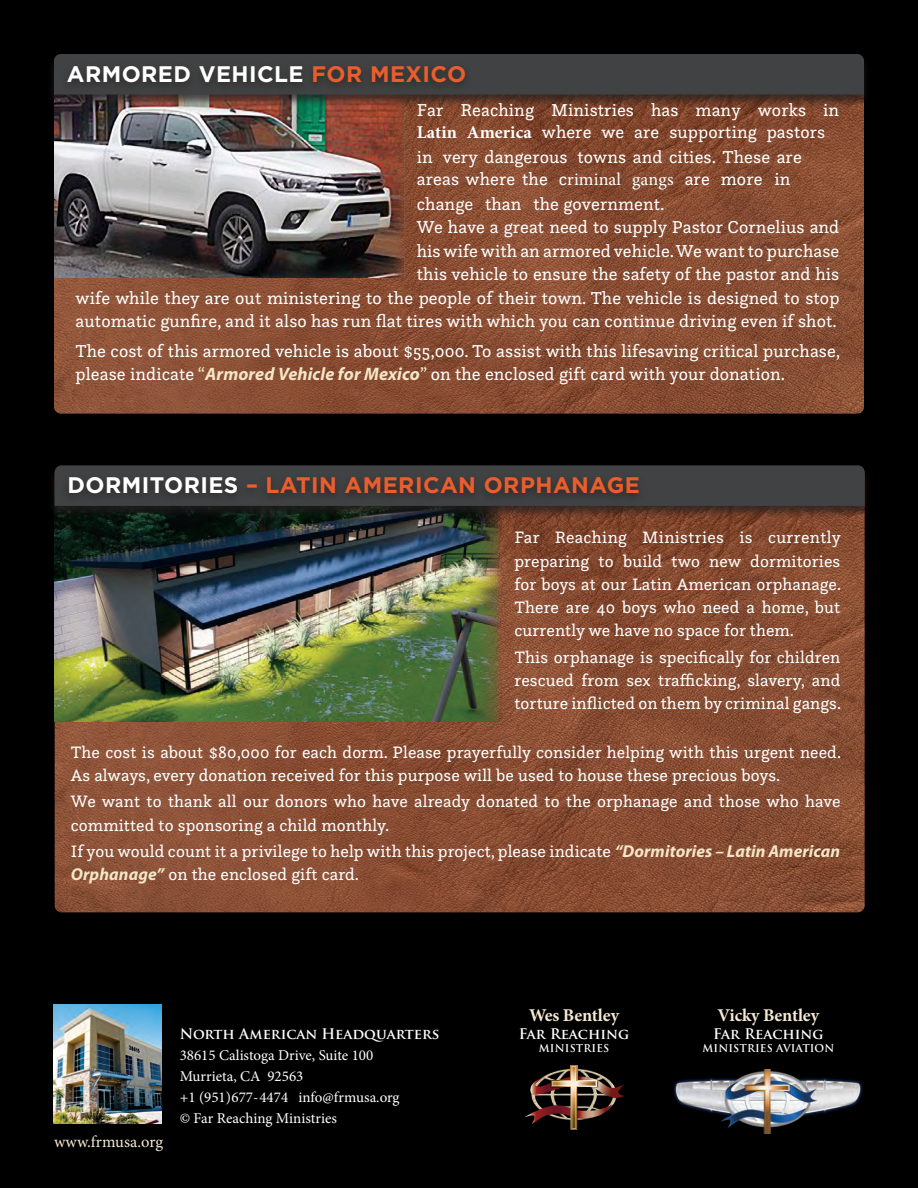
<style>
.page{position:relative;width:918px;height:1188px;background:#000}
.page>*{position:absolute;margin:0;border:0;box-sizing:border-box;transform-origin:0 0}
.t1{font:700 22.5px "Gotham";letter-spacing:.02em;color:#ea5d2d}
.t2{font:700 22.5px "Gotham";letter-spacing:.02em;color:#fff}
.t3{font:18px/22.2px "Questa Slab";letter-spacing:.005em;color:#fff}
.t4{font:700 18px "Minion Pro";letter-spacing:-.01em;color:#f5ebd4}
.t5{font:17.25px/23.2px "Questa Slab";letter-spacing:.005em;color:#fff}
.t6{font:16.5px "Minion Pro";letter-spacing:.005em;color:#f5ebd4}
.t7{font:15px/21px "Minion Pro";color:#fff}
.t8{font:700 14.25px "Trajan Pro";color:#fff}
.t9{font:700 10.5px "Trajan Pro";letter-spacing:.01em;color:#fff}
.s1{color:#ea5d2d}
.s2{font-family:"Minion Pro";font-weight:700}
.s3{font-family:"Minion Pro"}
.s4{color:#f4e7c7}
.s5{font-family:"Myriad Pro";font-weight:700;font-style:italic;color:#f4e7c7}
.s6{color:#fff}
</style>
<div class="page">
<img style="left:54px;top:108px;width:810px;height:306px">
<img style="left:54px;top:108px;width:350px;height:169px">
<div style="left:47px;top:53px;width:825px;height:55px;background:#231f20;opacity:.75"></div>
<div style="left:54px;top:54px;width:810px;height:41px;background:#414243"></div>
<div style="left:60px;top:61px;width:413px;height:33px;background:#3c3c3d"></div>
<img style="left:55px;top:519px;width:810px;height:393px">
<img style="left:55px;top:519px;width:450px;height:203px">
<div style="left:47px;top:464px;width:825px;height:55px;background:#231f20;opacity:.75"></div>
<div style="left:55px;top:465px;width:810px;height:41px;background:#414243"></div>
<div style="left:61px;top:473px;width:586px;height:32px;background:#3c3c3d"></div>
<img style="left:54px;top:1004px;width:108px;height:119px">
<img style="left:524px;top:1065px;width:101px;height:65px">
<img style="left:673px;top:1070px;width:190px;height:63px">
<h1 class="t2" style="left:67px;top:61px;width:401px">ARMORED VEHICLE <span class="s1">FOR MEXICO</span></h1>
<p class="t3" style="left:417px;top:98px;width:424px">Far Reaching Ministries has many works in<br><span class="s2">Latin America</span> where we are supporting pastors</p>
<p class="t3" style="left:417px;top:145px;width:386px">in very dangerous towns and cities. These are areas where the c<span class="s3">riminal gangs</span> are more in</p>
<p class="t3" style="left:417px;top:192px;width:249px">change than the government.</p>
<p class="t3" style="left:417px;top:216px;width:424px">We have a great need to supply Pastor Cornelius and</p>
<p class="t3" style="left:417px;top:239px;width:424px">hiswifewith an armored vehicle.We want to purchase</p>
<p class="t3" style="left:417px;top:263px;width:424px">this vehicle to ensure the safety of the pastor and his</p>
<p class="t3" style="left:76px;top:286px;width:765px">wife while they are out ministering to the people of their town. The vehicle is designed to stop</p>
<p class="t3" style="left:76px;top:309px;width:763px">automatic gunfire, and it also has run flat tires with which you can continue driving even if shot.</p>
<p class="t3" style="left:76px;top:339px;width:766px;line-height:23.2px">The cost of this armored vehicle is about $55,000. To assist with this lifesaving critical purchase, please indicate <span class="s4">“</span><span class="s5">Armored Vehicle for Mexico</span><span class="s4">”</span> on the enclosed gift card with your donation.</p>
<h1 class="t1" style="left:67px;top:472px;width:574px"><span class="s6">DORMITORIES</span> – LATIN AMERICAN ORPHANAGE</h1>
<p class="t5" style="left:514px;top:525px;width:328px;text-align:justify">Far Reaching Ministries is currently preparing to build two new dormitories for boys at our Latin American orphanage.<br>There are 40 boys who need a home, but currently we have no space for them.</p>
<p class="t5" style="left:514px;top:645px;width:328px;text-align:justify">This orphanage is specifically for children rescued from sex trafficking, slavery, and torture inflicted on them by criminal gangs.</p>
<p class="t5" style="left:71px;top:740px;width:772px">The cost is about $80,000 for each dorm. Please prayerfully consider helping with this urgent need.<br>As always, every donation received for this purpose will be used to house these precious boys.</p>
<p class="t5" style="left:71px;top:789px;width:771px">We want to thank all our donors who have already donated to the orphanage and those who have committed to sponsoring a child monthly.</p>
<p class="t5" style="left:71px;top:839px;width:771px">If you would count it a privilege to help with this project, please indicate <span class="s5">“Dormitories – Latin American<br>Orphanage”</span> on the enclosed gift card.</p>
<p class="t6" style="left:54px;top:1130px;width:111px">www.frmusa.org</p>
<p class="t8" style="left:180px;top:1025px;width:261px">North American Headquarters</p>
<p class="t7" style="left:180px;top:1045px;width:221px">38615 Calistoga Drive, Suite 100<br>Murrieta, CA 92563<br>+1 (951)677-4474 info@frmusa.org © Far Reaching Ministries</p>
<p class="t4" style="left:529px;top:1002px;width:92px">Wes Bentley</p>
<p class="t8" style="left:519px;top:1025px;width:112px">Far Reaching</p>
<p class="t9" style="left:539px;top:1042px;width:72px">MINISTRIES</p>
<p class="t4" style="left:718px;top:1002px;width:103px">Vicky Bentley</p>
<p class="t8" style="left:713px;top:1025px;width:112px">Far Reaching</p>
<p class="t9" style="left:703px;top:1042px;width:133px">MINISTRIES AVIATION</p>
</div>
